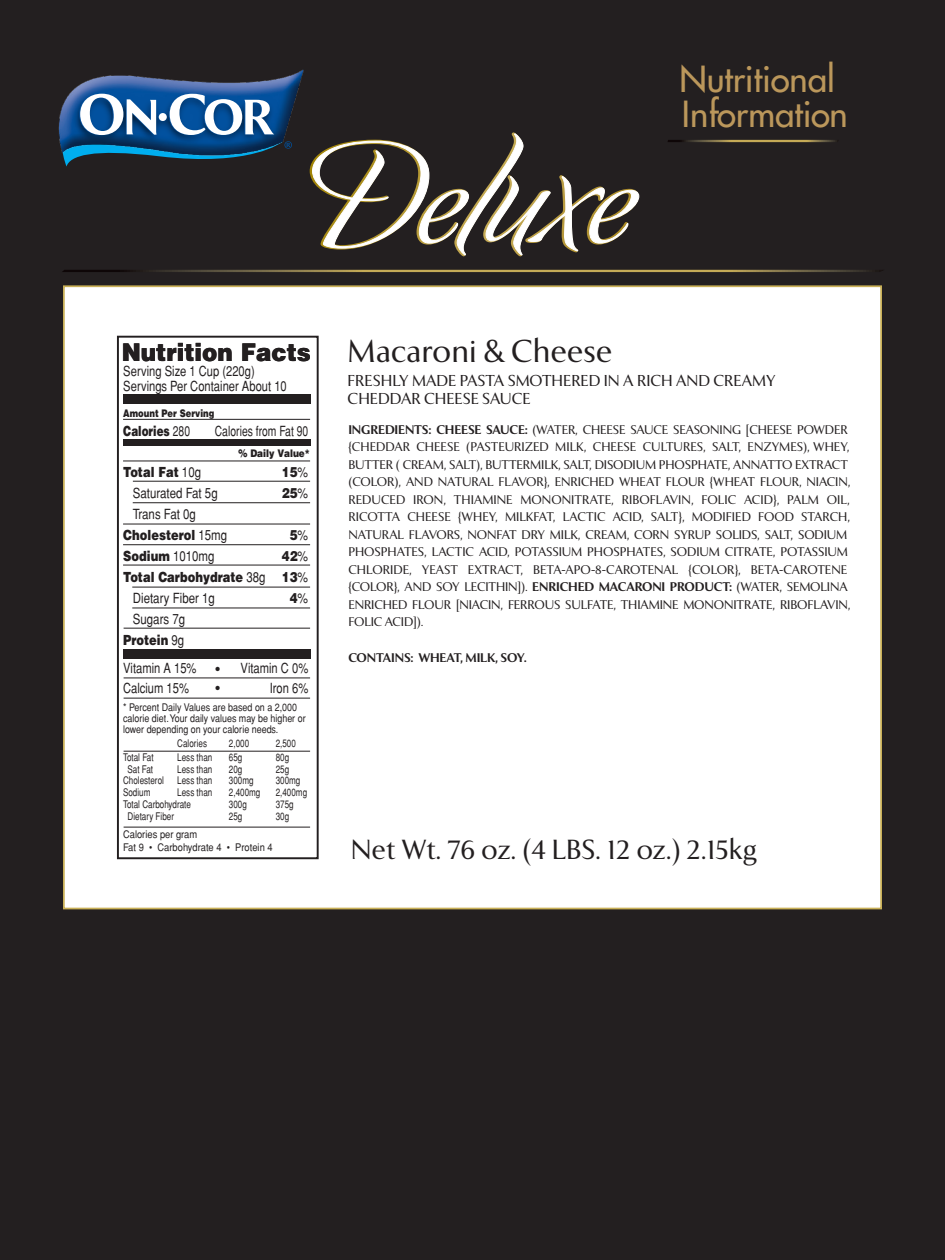
<style>
.page{position:relative;width:945px;height:1260px;background:#231f20}
.page>*{position:absolute;margin:0;border:0;box-sizing:border-box;transform-origin:0 0}
.t1{font:35px/35.9px "Futura";letter-spacing:-.005em;color:#bb975b}
.t2{font:31.5px "Exemplar Pro";color:#231f20}
.t3{font:27.47px "Exemplar Pro";color:#231f20}
.t4{font:900 24.5px "Helvetica";color:#231f20;scale:.94 1}
.t5{font:17.5px "Helvetica";color:#231f20;scale:.95 1}
.t6{font:15.75px/17.5px "Exemplar Pro";color:#231f20}
.t7{font:14px/15px "Helvetica";color:#231f20;scale:.8 1}
.t8{font:900 14px "Helvetica";color:#231f20;scale:.82 1}
.t9{font:14px "Helvetica";color:#231f20;scale:.82 1}
.t10{font:14px "Helvetica";color:#231f20;scale:.74 1}
.t11{font:900 14px/21px "Helvetica";color:#231f20;scale:.85 1}
.t12{font:900 14px "Helvetica";color:#231f20;scale:.74 1}
.t13{font:12.6px/17.5px "Exemplar Pro";letter-spacing:-.01em;color:#231f20}
.t14{font:800 12.6px "Exemplar Pro";letter-spacing:-.01em;color:#231f20}
.t15{font:10.5px "Helvetica";color:#231f20;scale:.77 1}
.t16{font:10.5px/11px "Helvetica";color:#231f20;scale:.85 1}
.t17{font:10.5px/12.2px "Helvetica";color:#231f20;scale:.89 1}
.t18{font:900 10.5px "Helvetica";color:#231f20;scale:.8 1}
.t19{font:900 10.5px "Helvetica";color:#231f20;scale:.85 1}
.s1{font-weight:400}
.s2{font-size:17.5px}
.s3{font-weight:800}
</style>
<div class="page">
<div style="left:64px;top:286px;width:817px;height:623px;background:#fff"></div>
<svg style="left:62px;top:270px;width:821px;height:2px"></svg>
<svg style="left:310px;top:132px;width:330px;height:124px"></svg>
<svg style="left:58px;top:73px;width:242px;height:94px"></svg>
<svg style="left:668px;top:140px;width:167px;height:2px"></svg>
<div style="left:117px;top:336px;width:202px;height:523px;background:#fff;border:2px solid #231f20"></div>
<div style="left:123px;top:395px;width:188px;height:9px;background:#231f20"></div>
<div style="left:123px;top:650px;width:188px;height:9px;background:#231f20"></div>
<div style="left:123px;top:439px;width:188px;height:7px;background:#231f20"></div>
<hr style="left:133px;top:481px;width:177px;height:1px;background:#231f20">
<hr style="left:133px;top:502px;width:177px;height:1px;background:#231f20">
<hr style="left:123px;top:461px;width:187px;height:1px;background:#231f20">
<hr style="left:123px;top:419px;width:187px;height:1px;background:#231f20">
<hr style="left:123px;top:524px;width:187px;height:1px;background:#231f20">
<hr style="left:123px;top:544px;width:187px;height:1px;background:#231f20">
<hr style="left:123px;top:565px;width:187px;height:1px;background:#231f20">
<hr style="left:132px;top:587px;width:178px;height:1px;background:#231f20">
<hr style="left:132px;top:608px;width:178px;height:1px;background:#231f20">
<hr style="left:124px;top:628px;width:186px;height:1px;background:#231f20">
<hr style="left:124px;top:677px;width:186px;height:1px;background:#231f20">
<hr style="left:124px;top:698px;width:186px;height:1px;background:#231f20">
<hr style="left:124px;top:751px;width:186px;height:1px;background:#231f20">
<hr style="left:124px;top:827px;width:186px;height:1px;background:#231f20">
<h1 class="t1" style="left:679px;top:61px;width:170px">Nutritional<br>Information</h1>
<h3 class="t4" style="left:122px;top:336px;width:203px">Nutrition Facts</h3>
<p class="t7" style="left:123px;top:364px;width:206px">Serving Size 1 Cup (220g)<br>Servings Per Container About 10</p>
<p class="t18" style="left:123px;top:406px;width:115px">Amount Per Serving</p>
<p class="t12" style="left:123px;top:422px;width:92px">Calories <span class="s1">280</span></p>
<p class="t10" style="left:215px;top:423px;width:128px">Calories from Fat 90</p>
<p class="t8" style="left:123px;top:463px;width:96px">Total Fat <span class="s1">10g</span></p>
<p class="t9" style="left:133px;top:485px;width:105px">Saturated Fat 5g</p>
<p class="t9" style="left:133px;top:506px;width:78px">Trans Fat 0g</p>
<p class="t8" style="left:123px;top:526px;width:128px">Cholesterol <span class="s1">15mg</span></p>
<p class="t8" style="left:123px;top:547px;width:113px">Sodium <span class="s1">1010mg</span></p>
<p class="t8" style="left:123px;top:568px;width:175px">Total Carbohydrate <span class="s1">38g</span></p>
<p class="t9" style="left:133px;top:590px;width:101px">Dietary Fiber 1g</p>
<p class="t9" style="left:133px;top:611px;width:65px">Sugars 7g</p>
<p class="t8" style="left:123px;top:631px;width:76px">Protein <span class="s1">9g</span></p>
<p class="t19" style="left:238px;top:446px;width:86px">% Daily Value*</p>
<p class="t11" style="left:282px;top:461px;width:33px">15<span class="s1">%<br></span>25<span class="s1">%</span></p>
<p class="t11" style="left:282px;top:524px;width:33px;text-align:center">5<span class="s1">%<br></span>42<span class="s1">%<br></span>13<span class="s1">%<br></span>4<span class="s1">%</span></p>
<p class="t7" style="left:123px;top:659px;width:233px;line-height:19.2px">Vitamin A 15% <span class="s2">•</span> Vitamin C 0%<br>Calcium 15%</p>
<h3 class="t5" style="left:215px;top:678px;width:8px">•</h3>
<p class="t7" style="left:270px;top:680px;width:50px">Iron 6%</p>
<p class="t16" style="left:123px;top:702px;width:216px">* Percent Daily Values are based on a 2,000 calorie diet.Your daily values may be higher or lower depending on your calorie needs.</p>
<p class="t15" style="left:177px;top:737px;width:40px">Calories</p>
<p class="t15" style="left:229px;top:737px;width:28px">2,000</p>
<p class="t15" style="left:276px;top:737px;width:28px">2,500</p>
<p class="t15" style="left:123px;top:751px;width:41px">Total Fat</p>
<p class="t15" style="left:177px;top:751px;width:47px">Less than</p>
<p class="t15" style="left:229px;top:751px;width:19px">65g</p>
<p class="t15" style="left:276px;top:751px;width:19px">80g</p>
<p class="t15" style="left:128px;top:763px;width:35px">Sat Fat</p>
<p class="t15" style="left:177px;top:763px;width:47px">Less than</p>
<p class="t15" style="left:229px;top:763px;width:19px">20g</p>
<p class="t15" style="left:276px;top:763px;width:19px">25g</p>
<p class="t15" style="left:123px;top:775px;width:55px">Cholesterol</p>
<p class="t15" style="left:177px;top:775px;width:47px">Less than</p>
<p class="t15" style="left:229px;top:775px;width:34px">300mg</p>
<p class="t15" style="left:276px;top:775px;width:34px">300mg</p>
<p class="t15" style="left:123px;top:786px;width:37px">Sodium</p>
<p class="t15" style="left:177px;top:786px;width:47px">Less than</p>
<p class="t15" style="left:229px;top:786px;width:42px">2,400mg</p>
<p class="t15" style="left:276px;top:786px;width:42px">2,400mg</p>
<p class="t15" style="left:123px;top:798px;width:90px">Total Carbohydrate</p>
<p class="t15" style="left:229px;top:798px;width:25px">300g</p>
<p class="t15" style="left:276px;top:798px;width:25px">375g</p>
<p class="t15" style="left:128px;top:810px;width:62px">Dietary Fiber</p>
<p class="t15" style="left:229px;top:810px;width:19px">25g</p>
<p class="t15" style="left:276px;top:810px;width:19px">30g</p>
<p class="t17" style="left:123px;top:828px;width:170px">Calories per gram<br>Fat 9 • Carbohydrate 4 • Protein 4</p>
<h2 class="t2" style="left:348px;top:332px;width:266px">Macaroni &amp; Cheese</h2>
<p class="t6" style="left:348px;top:372px;width:429px">FRESHLY MADE PASTA SMOTHERED IN A RICH AND CREAMY<br>CHEDDAR CHEESE SAUCE</p>
<p class="t13" style="left:348px;top:421px;width:504px"><span class="s3">INGREDIENTS: CHEESE SAUCE:</span> (WATER, CHEESE SAUCE SEASONING [CHEESE POWDER {CHEDDAR CHEESE (PASTEURIZED MILK, CHEESE CULTURES, SALT, ENZYMES), WHEY, BUTTER ( CREAM, SALT), BUTTERMILK, SALT, DISODIUM PHOSPHATE, ANNATTO EXTRACT (COLOR), AND NATURAL FLAVOR}, ENRICHED WHEAT FLOUR {WHEAT FLOUR, NIACIN, REDUCED IRON, THIAMINE MONONITRATE, RIBOFLAVIN, FOLIC ACID}, PALM OIL, RICOTTA CHEESE {WHEY, MILKFAT, LACTIC ACID, SALT}, MODIFIED FOOD STARCH, NATURAL FLAVORS, NONFAT DRY MILK, CREAM, CORN SYRUP SOLIDS, SALT, SODIUM PHOSPHATES, LACTIC ACID, POTASSIUM PHOSPHATES, SODIUM CITRATE, POTASSIUM CHLORIDE, YEAST EXTRACT, BETA-APO-8-CAROTENAL {COLOR}, BETA-CAROTENE {COLOR}, AND SOY LECITHIN]). <span class="s3">ENRICHED MACARONI PRODUCT:</span> (WATER, SEMOLINA ENRICHED FLOUR [NIACIN, FERROUS SULFATE, THIAMINE MONONITRATE, RIBOFLAVIN, FOLIC ACID]).</p>
<p class="t14" style="left:348px;top:650px;width:180px">CONTAINS: WHEAT, MILK, SOY.</p>
<h3 class="t3" style="left:351px;top:833px;width:408px">Net Wt. 76 oz. (4 LBS. 12 oz.) 2.15kg</h3>
</div>
